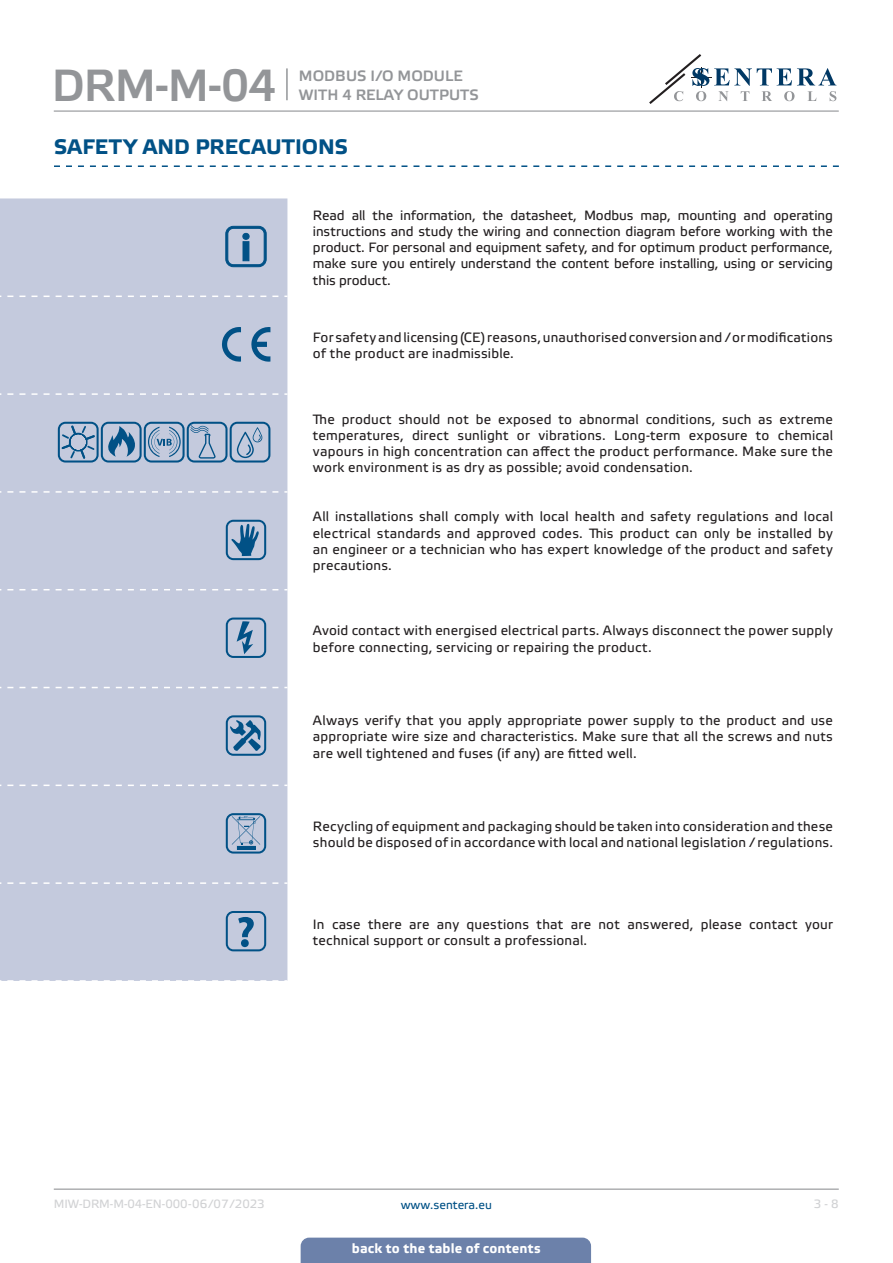
<style>
.page{position:relative;width:893px;height:1263px;background:#fff}
.page>*{position:absolute;margin:0;border:0;box-sizing:border-box;transform-origin:0 0}
.t1{font:45px "Etelka Medium Pro";color:#939598}
.t2{font:700 21px "Etelka Text Pro";letter-spacing:.005em;color:#015186}
.t3{font:15px/19.5px "Etelka Medium Pro";color:#939598}
.table_text{font:13.5px/16.2px "Etelka Text Pro";letter-spacing:.015em;color:#231f20;text-align:justify}
.t4{font:700 13.5px "Etelka Text Pro";letter-spacing:.015em;color:#fff}
.t5{font:12px "Etelka Text Pro";letter-spacing:-.005em;color:#d1d2d4}
.t6{font:12px "Etelka Text Pro";color:#015186}
</style>
<div class="page">
<hr style="left:54px;top:111px;width:785px;height:1px;background:#939598">
<hr style="left:54px;top:1188px;width:785px;height:2px;background:#939598">
<svg style="left:649px;top:54px;width:187px;height:50px"></svg>
<div style="left:301px;top:1237px;width:290px;height:26px;background:#6c81aa"></div>
<hr style="left:286px;top:68px;width:2px;height:32px;background:#939598">
<svg style="left:54px;top:165px;width:785px;height:2px"></svg>
<div style="left:0;top:198px;width:287px;height:783px;background:#c4cadd"></div>
<svg style="left:7px;top:296px;width:280px;height:1px"></svg>
<svg style="left:7px;top:393px;width:280px;height:2px"></svg>
<svg style="left:7px;top:491px;width:280px;height:2px"></svg>
<svg style="left:7px;top:589px;width:280px;height:1px"></svg>
<svg style="left:7px;top:687px;width:280px;height:1px"></svg>
<svg style="left:7px;top:784px;width:280px;height:2px"></svg>
<svg style="left:7px;top:882px;width:280px;height:2px"></svg>
<svg style="left:7px;top:980px;width:280px;height:1px"></svg>
<svg style="left:226px;top:226px;width:40px;height:41px;background:#82a1bf"></svg>
<svg style="left:221px;top:327px;width:20px;height:35px"></svg>
<svg style="left:251px;top:326px;width:19px;height:36px"></svg>
<svg style="left:58px;top:422px;width:212px;height:40px;background:#8ca7c4"></svg>
<svg style="left:226px;top:520px;width:40px;height:40px;background:#7196b8"></svg>
<svg style="left:226px;top:617px;width:40px;height:41px;background:#87a4c2"></svg>
<svg style="left:226px;top:715px;width:40px;height:41px;background:#7197b8"></svg>
<svg style="left:226px;top:813px;width:40px;height:40px;background:#8da7c4"></svg>
<svg style="left:226px;top:911px;width:40px;height:40px;background:#89a5c2"></svg>
<h1 class="t1" style="left:52px;top:61px;width:226px">DRM-M-04</h1>
<p class="t3" style="left:299px;top:67px;width:181px">MODBUS I/O MODULE<br>WITH 4 RELAY OUTPUTS</p>
<p class="t2" style="left:54px;top:135px;width:295px">SAFETY AND PRECAUTIONS</p>
<p class="table_text" style="left:313px;top:208px;width:521px">Read all the information, the datasheet, Modbus map, mounting and operating instructions and study the wiring and connection diagram before working with the product. For personal and equipment safety, and for optimum product performance, make sure you entirely understand the content before installing, using or servicing this product.</p>
<p class="table_text" style="left:313px;top:330px;width:521px">For safety and licensing (CE) reasons, unauthorised conversion and / or modifications of the product are inadmissible.</p>
<p class="table_text" style="left:313px;top:412px;width:522px">The product should not be exposed to abnormal conditions, such as extreme temperatures, direct sunlight or vibrations. Long-term exposure to chemical vapours in high concentration can affect the product performance. Make sure the work environment is as dry as possible; avoid condensation.</p>
<p class="table_text" style="left:313px;top:509px;width:522px">All installations shall comply with local health and safety regulations and local electrical standards and approved codes. This product can only be installed by an engineer or a technician who has expert knowledge of the product and safety precautions.</p>
<p class="table_text" style="left:313px;top:623px;width:521px">Avoid contact with energised electrical parts. Always disconnect the power supply before connecting, servicing or repairing the product.</p>
<p class="table_text" style="left:313px;top:713px;width:522px">Always verify that you apply appropriate power supply to the product and use appropriate wire size and characteristics. Make sure that all the screws and nuts are well tightened and fuses (if any) are fitted well.</p>
<p class="table_text" style="left:313px;top:819px;width:522px">Recycling of equipment and packaging should be taken into consideration and these should be disposed of in accordance with local and national legislation / regulations.</p>
<p class="table_text" style="left:313px;top:917px;width:521px">In case there are any questions that are not answered, please contact your technical support or consult a professional.</p>
<p class="t5" style="left:54px;top:1197px;width:212px">MIW-DRM-M-04-EN-000 - 06 / 07 / 2023</p>
<p class="t6" style="left:401px;top:1198px;width:93px">www.sentera.eu</p>
<p class="t5" style="left:814px;top:1197px;width:27px">3 - 8</p>
<p class="t4" style="left:352px;top:1240px;width:190px">back to the table of contents</p>
</div>
